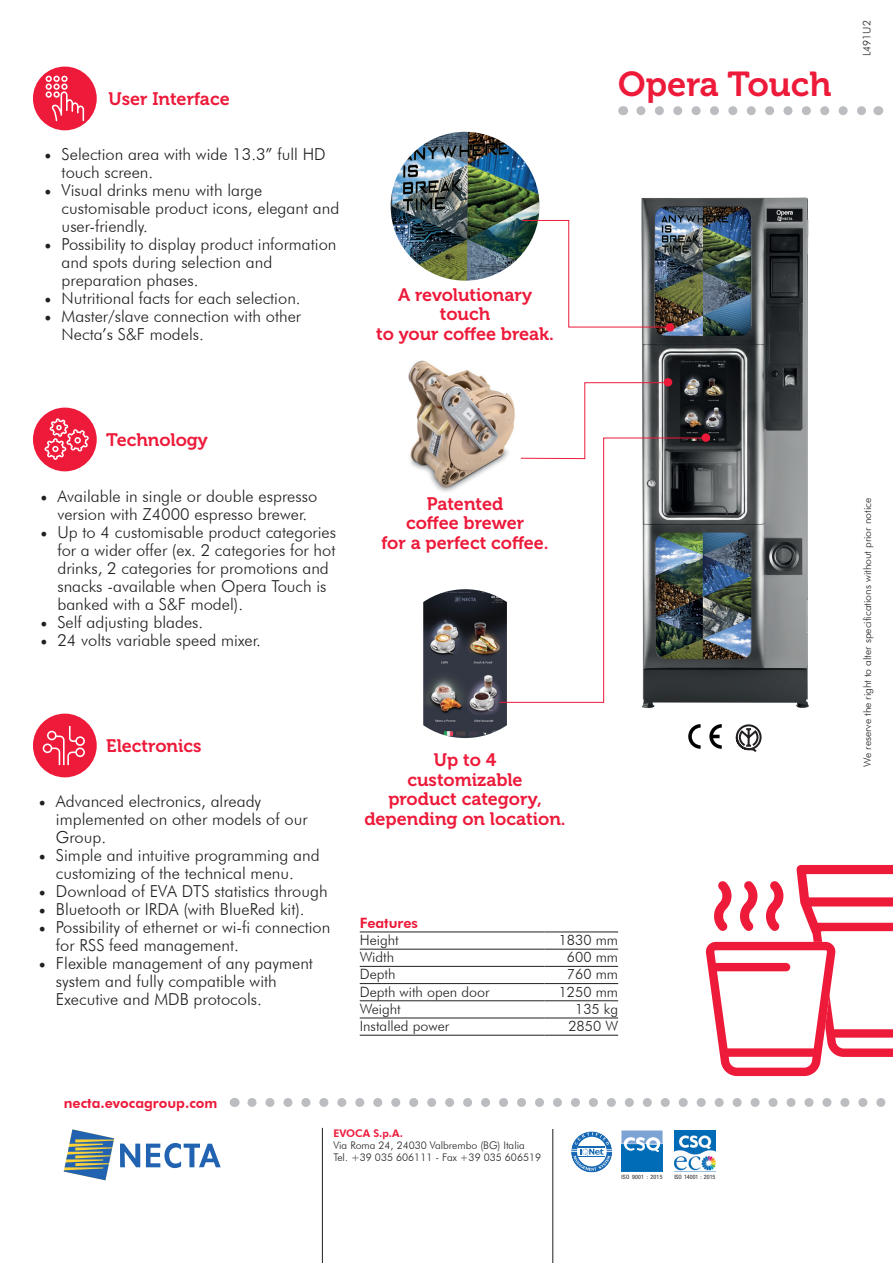
<style>
.page{position:relative;width:893px;height:1263px;background:#fff}
.page>*{position:absolute;margin:0;border:0;box-sizing:border-box;transform-origin:0 0}
.t1{font:34.5px "Museo 700";color:#ed1a3a}
.t2{font:18px "Museo 700";color:#ed1a3a}
.t3{font:300 16.5px/18px "Futura BT";color:#231f20}
.t4{font:300 14.25px "Futura BT";color:#231f20}
.t5{font:800 14.25px "Futura BT";color:#ed1a3a}
.t6{font:300 10.5px "Futura BT";color:#231f20}
.t7{font:800 10.5px "Futura BT";color:#ed1a3a}
.t8{font:condensed 5.85px "Helvetica Neue LT Std";letter-spacing:.005em;color:#231f20}
.t9{font:condensed 5.85px "Helvetica Neue LT Std";letter-spacing:.04em;color:#231f20}
.s1{font-family:"Minion Pro";font-weight:400;font-size:18px}
</style>
<div class="page">
<svg style="left:252px;top:1098px;width:634px;height:9px"></svg>
<hr style="left:553px;top:1129px;width:1px;height:134px;background:#231f20">
<hr style="left:322px;top:1128px;width:1px;height:135px;background:#231f20">
<img style="left:641px;top:197px;width:168px;height:511px">
<svg style="left:641px;top:106px;width:225px;height:9px"></svg>
<svg style="left:736px;top:724px;width:26px;height:28px"></svg>
<svg style="left:688px;top:724px;width:13px;height:25px"></svg>
<svg style="left:709px;top:724px;width:13px;height:25px"></svg>
<svg style="left:706px;top:865px;width:187px;height:211px"></svg>
<img style="left:391px;top:132px;width:148px;height:149px;border-radius:74px">
<img style="left:408px;top:360px;width:107px;height:132px">
<img style="left:423px;top:589px;width:84px;height:149px">
<svg style="left:521px;top:220px;width:150px;height:108px"></svg>
<svg style="left:584px;top:382px;width:85px;height:55px"></svg>
<svg style="left:499px;top:437px;width:208px;height:266px"></svg>
<div style="left:702px;top:433px;width:8px;height:9px;background:#ed1a3a;border-radius:50%"></div>
<div style="left:666px;top:323px;width:8px;height:9px;background:#ed1a3a;border-radius:50%"></div>
<div style="left:664px;top:378px;width:8px;height:8px;background:#ed1a3a;border-radius:50%"></div>
<svg style="left:674px;top:1130px;width:42px;height:42px"></svg>
<img style="left:674px;top:1130px;width:41px;height:41px">
<svg style="left:621px;top:1130px;width:42px;height:42px"></svg>
<svg style="left:621px;top:1130px;width:41px;height:41px;background:#4991c9"></svg>
<svg style="left:572px;top:1132px;width:39px;height:39px"></svg>
<div style="left:570px;top:1130px;width:43px;height:43px;border:1px solid #fff;border-radius:50%"></div>
<svg style="left:64px;top:1129px;width:50px;height:51px"></svg>
<svg style="left:120px;top:1143px;width:101px;height:25px"></svg>
<hr style="left:360px;top:949px;width:185px;height:1px;background:#231f20">
<hr style="left:545px;top:949px;width:73px;height:1px;background:#231f20">
<hr style="left:360px;top:966px;width:185px;height:1px;background:#231f20">
<hr style="left:545px;top:966px;width:73px;height:1px;background:#231f20">
<hr style="left:360px;top:983px;width:185px;height:1px;background:#231f20">
<hr style="left:545px;top:983px;width:73px;height:1px;background:#231f20">
<hr style="left:360px;top:1000px;width:185px;height:1px;background:#231f20">
<hr style="left:545px;top:1000px;width:73px;height:1px;background:#231f20">
<hr style="left:360px;top:1018px;width:185px;height:1px;background:#231f20">
<hr style="left:545px;top:1018px;width:73px;height:1px;background:#231f20">
<hr style="left:360px;top:1035px;width:185px;height:1px;background:#231f20">
<hr style="left:545px;top:1035px;width:73px;height:1px;background:#231f20">
<hr style="left:360px;top:932px;width:185px;height:1px;background:#231f20">
<hr style="left:545px;top:932px;width:73px;height:1px;background:#231f20">
<div style="left:33px;top:67px;width:64px;height:63px;background:#ed1a3a;border-radius:50%"></div>
<svg style="left:46px;top:76px;width:38px;height:45px"></svg>
<div style="left:33px;top:714px;width:64px;height:63px;background:#ed1a3a;border-radius:50%"></div>
<svg style="left:43px;top:726px;width:42px;height:39px"></svg>
<div style="left:33px;top:408px;width:64px;height:63px;background:#ed1a3a;border-radius:50%"></div>
<svg style="left:45px;top:418px;width:44px;height:42px"></svg>
<p class="t2" style="left:108px;top:89px;width:123px">User Interface</p>
<p class="t3" style="left:62px;top:145px;width:266px;text-indent:-17px"><span class="s1">•</span> Selection area with wide 13.3” full HD touch screen.</p>
<p class="t3" style="left:62px;top:181px;width:279px;text-indent:-17px"><span class="s1">•</span> Visual drinks menu with large customisable product icons, elegant and user-friendly.</p>
<p class="t3" style="left:62px;top:235px;width:276px;text-indent:-17px"><span class="s1">•</span> Possibility to display product information and spots during selection and preparation phases.</p>
<p class="t3" style="left:45px;top:289px;width:258px"><span class="s1">•</span> Nutritional facts for each selection.</p>
<p class="t3" style="left:62px;top:307px;width:241px;text-indent:-17px"><span class="s1">•</span> Master/slave connection with other<br>Necta’s S&amp;F models.</p>
<p class="t2" style="left:398px;top:284px;width:135px">A revolutionary</p>
<p class="t2" style="left:440px;top:304px;width:52px">touch</p>
<p class="t2" style="left:376px;top:323px;width:179px">to your coffee break.</p>
<p class="t1" style="left:618px;top:65px;width:215px">Opera Touch</p>
<p class="t6" style="left:860px;top:56px;width:37px;rotate:-90deg">L491U2</p>
<p class="t2" style="left:106px;top:430px;width:103px">Technology</p>
<p class="t3" style="left:40px;top:487px;width:278px;text-align:center"><span class="s1">•</span> Available in single or double espresso version with Z4000 espresso brewer.</p>
<p class="t3" style="left:57px;top:523px;width:280px;text-indent:-17px"><span class="s1">•</span> Up to 4 customisable product categories for a wider offer (ex. 2 categories for hot drinks, 2 categories for promotions and snacks -available when Opera Touch is banked with a S&amp;F model).</p>
<p class="t3" style="left:40px;top:613px;width:164px"><span class="s1">•</span> Self adjusting blades.</p>
<p class="t3" style="left:40px;top:631px;width:222px"><span class="s1">•</span> 24 volts variable speed mixer.</p>
<p class="t2" style="left:427px;top:494px;width:78px">Patented</p>
<p class="t2" style="left:406px;top:513px;width:120px">coffee brewer</p>
<p class="t2" style="left:381px;top:533px;width:169px">for a perfect coffee.</p>
<p class="t2" style="left:106px;top:736px;width:97px">Electronics</p>
<p class="t3" style="left:56px;top:792px;width:253px;text-indent:-17px"><span class="s1">•</span> Advanced electronics, already implemented on other models of our<br>Group.</p>
<p class="t3" style="left:39px;top:846px;width:282px;text-align:center"><span class="s1">•</span> Simple and intuitive programming and customizing of the technical menu.</p>
<p class="t3" style="left:39px;top:882px;width:290px"><span class="s1">•</span> Download of EVA DTS statistics through</p>
<p class="t3" style="left:39px;top:900px;width:267px"><span class="s1">•</span> Bluetooth or IRDA (with BlueRed kit).</p>
<p class="t3" style="left:56px;top:918px;width:276px;text-indent:-17px"><span class="s1">•</span> Possibility of ethernet or wi-fi connection for RSS feed management.</p>
<p class="t3" style="left:56px;top:954px;width:259px;text-indent:-17px"><span class="s1">•</span> Flexible management of any payment system and fully compatible with<br>Executive and MDB protocols.</p>
<p class="t5" style="left:64px;top:1094px;width:155px">necta.evocagroup.com</p>
<p class="t2" style="left:434px;top:750px;width:64px">Up to 4</p>
<p class="t2" style="left:407px;top:769px;width:117px">customizable</p>
<p class="t2" style="left:388px;top:789px;width:155px">product category,</p>
<p class="t2" style="left:364px;top:808px;width:203px">depending on location.</p>
<p class="t5" style="left:360px;top:914px;width:60px">Features</p>
<p class="t4" style="left:360px;top:931px;width:40px">Height</p>
<p class="t4" style="left:559px;top:931px;width:61px">1830 mm</p>
<p class="t4" style="left:360px;top:948px;width:36px">Width</p>
<p class="t4" style="left:567px;top:948px;width:53px">600 mm</p>
<p class="t4" style="left:360px;top:965px;width:37px">Depth</p>
<p class="t4" style="left:567px;top:965px;width:53px">760 mm</p>
<p class="t4" style="left:360px;top:983px;width:131px">Depth with open door</p>
<p class="t4" style="left:559px;top:983px;width:61px">1250 mm</p>
<p class="t4" style="left:360px;top:1000px;width:43px">Weight</p>
<p class="t4" style="left:575px;top:1000px;width:44px">135 kg</p>
<p class="t4" style="left:360px;top:1017px;width:91px">Installed power</p>
<p class="t4" style="left:568px;top:1017px;width:51px">2850 W</p>
<p class="t7" style="left:333px;top:1127px;width:71px">EVOCA S.p.A.</p>
<p class="t6" style="left:333px;top:1139px;width:193px">Via Roma 24, 24030 Valbrembo (BG) Italia</p>
<p class="t6" style="left:333px;top:1151px;width:209px">Tel. +39 035 606111 - Fax +39 035 606519</p>
<p class="t9" style="left:621px;top:1173px;width:43px">ISO 9001 : 2015</p>
<p class="t8" style="left:674px;top:1173px;width:42px">ISO 14001 : 2015</p>
<p class="t6" style="left:861px;top:767px;width:270px;rotate:-90deg">We reserve the right to alter specifications without prior notice</p>
</div>
